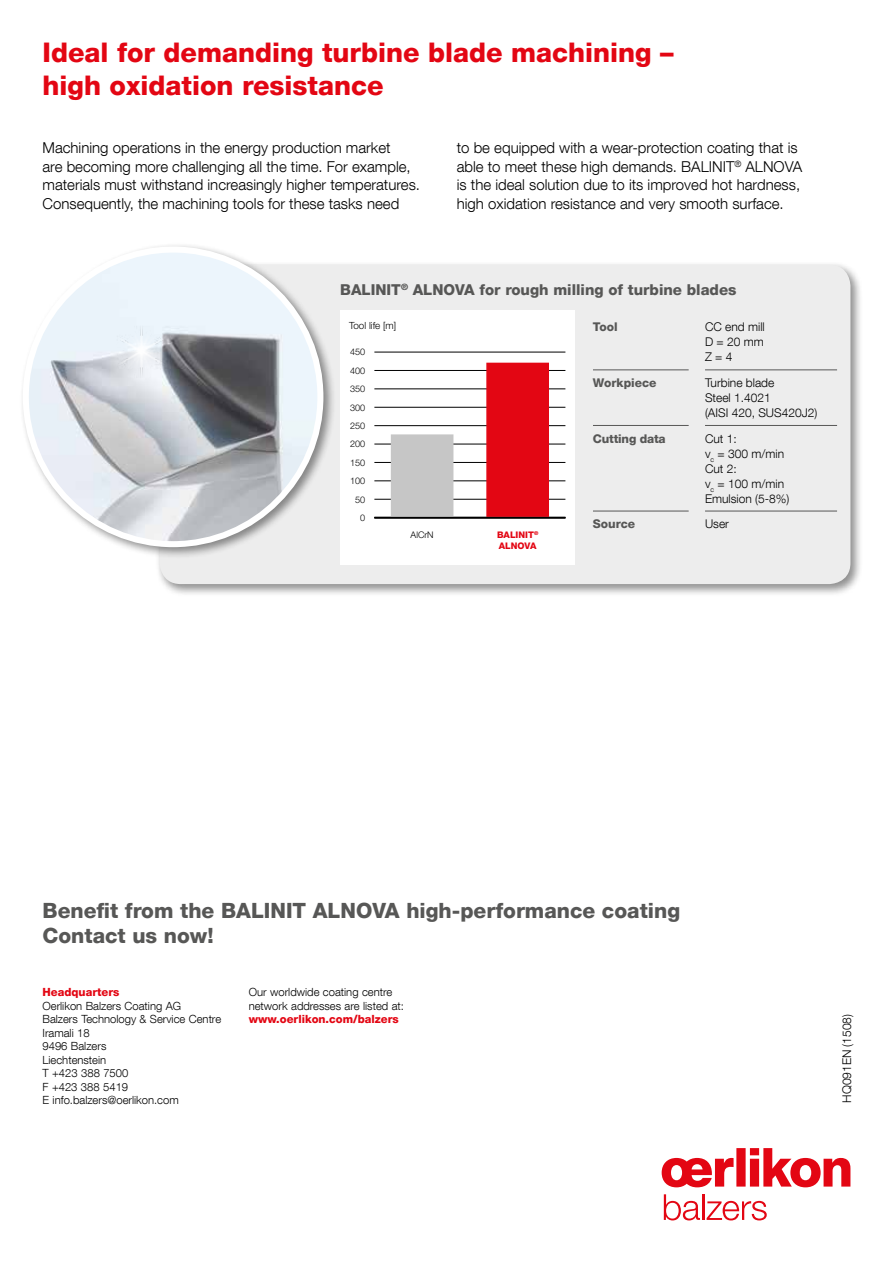
<style>
.page{position:relative;width:893px;height:1263px;background:#fff}
.page>*{position:absolute;margin:0;border:0;box-sizing:border-box;transform-origin:0 0}
.t1{font:800 27px/33px "Helvetica Neue LT Com";color:#e30613}
.t2{font:800 21px/25.2px "Helvetica Neue LT Com";color:#575756}
.t3{font:300 15px/18.8px "Helvetica Neue LT Com";color:#000}
.t4{font:800 15px "Helvetica Neue LT Com";color:#575756}
.t5{font:300 12px/15px "Helvetica Neue LT Com";color:#000}
.t6{font:800 12px "Helvetica Neue LT Com";color:#575756}
.t7{font:300 11.25px/13.5px "Helvetica Neue LT Com";color:#000}
.t8{font:800 11.25px "Helvetica Neue LT Com";color:#e30613}
.t9{font:300 9.9px "Helvetica Neue LT Com";color:#000}
.t10{font:300 9.15px "Helvetica Neue LT Com";color:#000}
.t11{font:800 9.15px/10.9px "Helvetica Neue LT Com";color:#e30613}
</style>
<div class="page">
<svg style="left:662px;top:1148px;width:188px;height:39px"></svg>
<svg style="left:664px;top:1194px;width:36px;height:26px"></svg>
<hr style="left:702px;top:1194px;width:2px;height:26px;background:#e30613">
<svg style="left:707px;top:1201px;width:60px;height:19px"></svg>
<div style="left:156px;top:261px;width:707px;height:336px;background:#000;opacity:.44"></div>
<div style="left:160px;top:265px;width:690px;height:319px;background:#ededed;border-radius:21px"></div>
<div style="left:19px;top:243px;width:317px;height:317px;background:#000;opacity:.44"></div>
<img style="left:26px;top:250px;width:294px;height:294px;border-radius:147px">
<img style="left:108px;top:318px;width:67px;height:66px">
<div style="left:340px;top:310px;width:235px;height:254px;background:#fff"></div>
<hr style="left:374px;top:499px;width:191px;height:1px;background:#000">
<hr style="left:374px;top:481px;width:191px;height:1px;background:#000">
<hr style="left:374px;top:462px;width:191px;height:1px;background:#000">
<hr style="left:374px;top:444px;width:191px;height:1px;background:#000">
<hr style="left:374px;top:425px;width:191px;height:1px;background:#000">
<hr style="left:374px;top:407px;width:191px;height:1px;background:#000">
<hr style="left:374px;top:389px;width:191px;height:1px;background:#000">
<hr style="left:374px;top:370px;width:191px;height:1px;background:#000">
<hr style="left:374px;top:352px;width:191px;height:1px;background:#000">
<div style="left:486px;top:363px;width:63px;height:154px;background:#e30613;border:2px solid #e30613"></div>
<div style="left:391px;top:434px;width:62px;height:83px;background:#c6c6c6;border:2px solid #c6c6c6"></div>
<hr style="left:374px;top:517px;width:191px;height:1px;background:#000">
<hr style="left:593px;top:370px;width:96px;height:1px;background:#575756">
<hr style="left:705px;top:370px;width:132px;height:1px;background:#575756">
<hr style="left:593px;top:425px;width:96px;height:1px;background:#575756">
<hr style="left:705px;top:425px;width:132px;height:1px;background:#575756">
<hr style="left:593px;top:511px;width:96px;height:1px;background:#575756">
<hr style="left:705px;top:511px;width:132px;height:1px;background:#575756">
<h1 class="t1" style="left:43px;top:36px;width:633px">Ideal for demanding turbine blade machining – high oxidation resistance</h1>
<p class="t3" style="left:43px;top:138px;width:379px">Machining operations in the energy production market<br>are becoming more challenging all the time. For example, materials must withstand increasingly higher temperatures.<br>Consequently, the machining tools for these tasks need</p>
<p class="t3" style="left:457px;top:138px;width:347px">to be equipped with a wear-protection coating that is able to meet these high demands. BALINIT<sup>®</sup> ALNOVA is the ideal solution due to its improved hot hardness, high oxidation resistance and very smooth surface.</p>
<p class="t4" style="left:340px;top:280px;width:398px">BALINIT<sup>®</sup> ALNOVA for rough milling of turbine blades</p>
<p class="t6" style="left:593px;top:320px;width:26px">Tool</p>
<p class="t5" style="left:705px;top:319px;width:61px;text-align:justify">CC end mill D = 20 mm Z = 4</p>
<p class="t6" style="left:593px;top:375px;width:65px">Workpiece</p>
<p class="t5" style="left:705px;top:375px;width:114px">Turbine blade<br>Steel 1.4021<br>(AISI 420, SUS420J2)</p>
<p class="t6" style="left:593px;top:431px;width:74px">Cutting data</p>
<p class="t5" style="left:705px;top:430px;width:86px">Cut 1:<br>v<sub>c</sub> = 300 m/min<br>Cut 2:<br>v<sub>c</sub> = 100 m/min<br>Emulsion (5-8%)</p>
<p class="t6" style="left:593px;top:517px;width:44px">Source</p>
<p class="t5" style="left:705px;top:516px;width:25px">User</p>
<p class="t9" style="left:349px;top:319px;width:48px">Tool life [m]</p>
<p class="t10" style="left:350px;top:347px;width:17px">450</p>
<p class="t10" style="left:350px;top:365px;width:17px">400</p>
<p class="t10" style="left:350px;top:383px;width:17px">350</p>
<p class="t10" style="left:350px;top:402px;width:17px">300</p>
<p class="t10" style="left:350px;top:420px;width:17px">250</p>
<p class="t10" style="left:350px;top:438px;width:17px">200</p>
<p class="t10" style="left:350px;top:457px;width:17px">150</p>
<p class="t10" style="left:350px;top:475px;width:17px">100</p>
<p class="t10" style="left:355px;top:494px;width:12px">50</p>
<p class="t10" style="left:360px;top:512px;width:7px">0</p>
<p class="t10" style="left:411px;top:529px;width:25px">AlCrN</p>
<p class="t11" style="left:497px;top:529px;width:43px">BALINIT<sup>®<br></sup>ALNOVA</p>
<h2 class="t2" style="left:43px;top:898px;width:639px">Benefit from the BALINIT ALNOVA high-performance coating<br>Contact us now!</h2>
<p class="t8" style="left:43px;top:985px;width:78px">Headquarters</p>
<p class="t7" style="left:43px;top:998px;width:180px">Oerlikon Balzers Coating AG<br>Balzers Technology &amp; Service Centre<br>Iramali 18<br>9496 Balzers<br>Liechtenstein<br>T +423 388 7500<br>F +423 388 5419<br>E info.balzers@oerlikon.com</p>
<p class="t7" style="left:249px;top:985px;width:157px">Our worldwide coating centre network addresses are listed at:</p>
<p class="t8" style="left:249px;top:1012px;width:152px">www.oerlikon.com/balzers</p>
<p class="t5" style="left:839px;top:1103px;width:90px;rotate:-90deg">HQ091EN (1508)</p>
</div>
